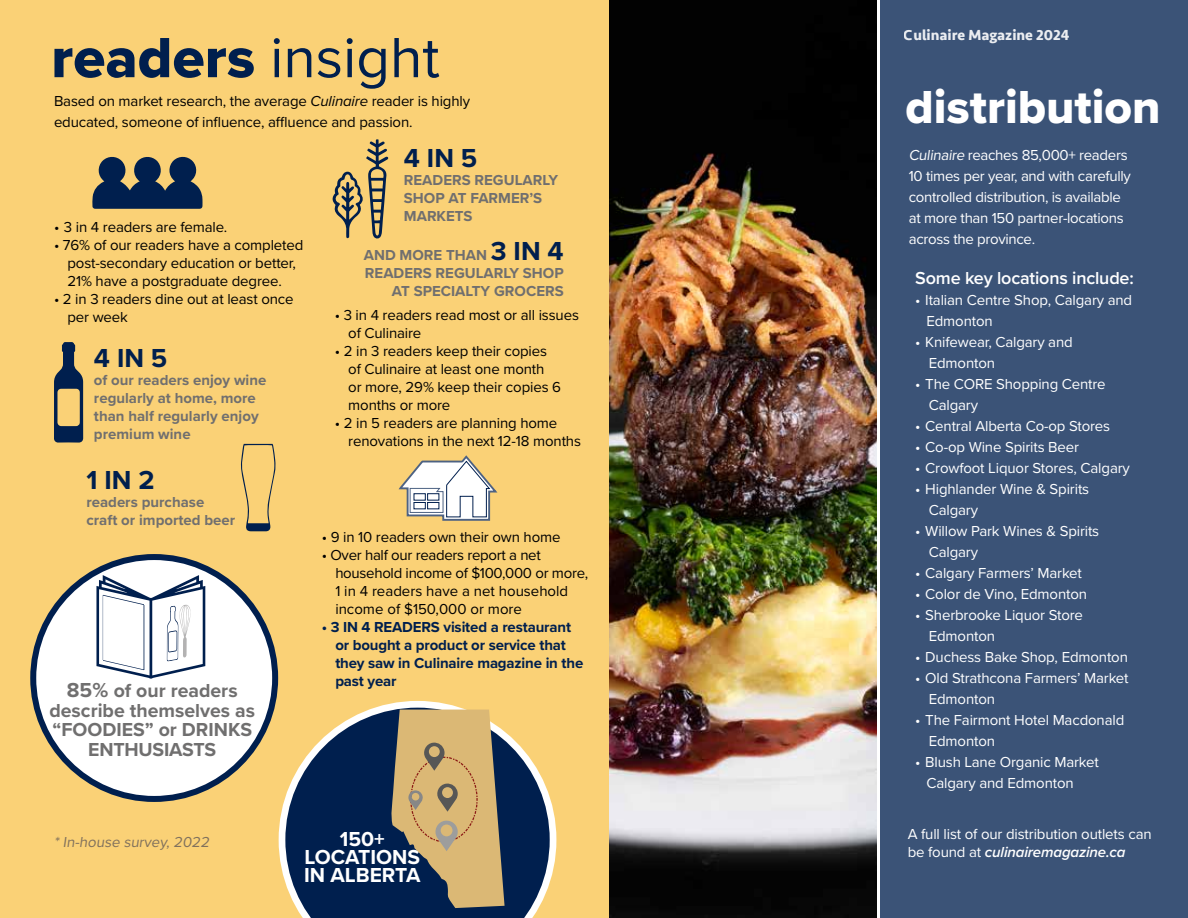
<style>
.page{position:relative;width:1188px;height:918px;background:#fff}
.page>*{position:absolute;margin:0;border:0;box-sizing:border-box;transform-origin:0 0}
.t1{font:58.8px "Proxima Nova Extrabld";color:#001f4e}
.t2{font:48px "Proxima Nova Extrabld";color:#fff}
.t3{font:700 27px "Proxima Nova";color:#001f4e}
.t4{font:700 21px/18px "Proxima Nova";color:#fff;text-align:center}
.t5{font:700 19.5px/19.5px "Proxima Nova";color:#706f6f;text-align:center}
.t6{font:600 18px "Proxima Nova";letter-spacing:-.01em;color:#fff}
.t7{font:15px/21px "Proxima Nova";letter-spacing:-.01em;color:#fff}
.t8{font:15px/18px "Proxima Nova";letter-spacing:-.01em;color:#000}
.t9{font:700 15px/18px "Proxima Nova";color:#706f6f}
.t10{font:700 15px/18px "Proxima Nova";letter-spacing:-.01em;color:#001f4e}
.t11{font:700 15px "Seravek";color:#fff}
.t12{font:15px "Proxima Nova";color:#80715d}
.s1{font-family:"Proxima Nova"}
.s2{font-style:italic}
.s3{font-size:21px}
.s4{font-size:27px;color:#001f4e}
.s5{font-weight:600;font-style:italic}
</style>
<div class="page">
<div style="left:0;top:0;width:609px;height:918px;background:#fad176"></div>
<div style="left:33px;top:557px;width:242px;height:242px;background:#fff;border-radius:50%"></div>
<div style="left:30px;top:554px;width:248px;height:248px;border:6px solid #001f4e;border-radius:50%"></div>
<svg style="left:279px;top:701px;width:277px;height:217px;background:#535d67"></svg>
<img style="left:609px;top:0;width:267px;height:918px">
<svg style="left:92px;top:155px;width:111px;height:54px;background:#434f58"></svg>
<svg style="left:54px;top:342px;width:29px;height:101px;background:#747260"></svg>
<svg style="left:241px;top:444px;width:35px;height:87px;background:#d9b970"></svg>
<svg style="left:333px;top:139px;width:55px;height:100px;background:#bba46b"></svg>
<svg style="left:96px;top:575px;width:109px;height:104px"></svg>
<svg style="left:397px;top:454px;width:102px;height:68px"></svg>
<div style="left:414px;top:493px;width:12px;height:7px;background:#fff;border:1px solid #001f4e"></div>
<div style="left:427px;top:493px;width:12px;height:7px;background:#fff;border:1px solid #001f4e"></div>
<div style="left:414px;top:502px;width:12px;height:7px;background:#fff;border:1px solid #001f4e"></div>
<div style="left:427px;top:502px;width:12px;height:7px;background:#fff;border:1px solid #001f4e"></div>
<svg style="left:390px;top:710px;width:115px;height:198px;background:#a4916c"></svg>
<div style="left:881px;top:0;width:307px;height:918px;background:#3b5377"></div>
<h1 class="t1" style="left:51px;top:14px;width:390px">readers <span class="s1">insight</span></h1>
<p class="t8" style="left:54px;top:90px;width:418px;line-height:21px">Based on market research, the average <span class="s2">Culinaire</span> reader is highly educated, someone of influence, affluence and passion.</p>
<p class="t8" style="left:54px;top:217px;width:175px">• 3 in 4 readers are female.</p>
<p class="t8" style="left:54px;top:235px;width:251px;text-align:center">• 76% of our readers have a completed post-secondary education or better,<br>21% have a postgraduate degree.</p>
<p class="t8" style="left:68px;top:289px;width:228px;text-indent:-14px">• 2 in 3 readers dine out at least once per week</p>
<h3 class="t3" style="left:94px;top:337px;width:75px">4 IN 5</h3>
<p class="t9" style="left:94px;top:370px;width:174px">of our readers enjoy wine regularly at home, more than half regularly enjoy premium wine</p>
<h3 class="t3" style="left:86px;top:460px;width:70px">1 IN 2</h3>
<p class="t9" style="left:86px;top:493px;width:150px">readers purchase craft or imported beer</p>
<h3 class="t5" style="left:49px;top:681px;width:207px"><span class="s3">85%</span> of our readers describe themselves as “FOODIES” or DRINKS<br>ENTHUSIASTS</h3>
<h3 class="t3" style="left:404px;top:138px;width:75px">4 IN 5</h3>
<p class="t9" style="left:404px;top:171px;width:156px">READERS REGULARLY<br>SHOP AT FARMER’S<br>MARKETS</p>
<p class="t9" style="left:364px;top:246px;width:201px;text-align:right">AND MORE THAN <span class="s4">3 IN 4<br></span>READERS REGULARLY SHOP<br>AT SPECIALTY GROCERS</p>
<p class="t8" style="left:348px;top:305px;width:232px;text-indent:-14px">• 3 in 4 readers read most or all issues of Culinaire</p>
<p class="t8" style="left:348px;top:341px;width:214px;text-indent:-14px">• 2 in 3 readers keep their copies of Culinaire at least one month or more, 29% keep their copies 6 months or more</p>
<p class="t8" style="left:348px;top:413px;width:234px;text-indent:-14px">• 2 in 5 readers are planning home renovations in the next 12-18 months</p>
<p class="t8" style="left:322px;top:527px;width:240px">• 9 in 10 readers own their own home</p>
<p class="t8" style="left:335px;top:545px;width:254px;text-indent:-14px">• Over half our readers report a net household income of $100,000 or more,<br>1 in 4 readers have a net household income of $150,000 or more</p>
<p class="t10" style="left:335px;top:617px;width:249px;text-indent:-14px">• 3 IN 4 READERS visited a restaurant or bought a product or service that they saw in Culinaire magazine in the past year</p>
<p class="t12" style="left:54px;top:831px;width:160px">* In-house survey, 2022</p>
<h3 class="t4" style="left:304px;top:830px;width:118px">150+<br>LOCATIONS<br>IN ALBERTA</h3>
<p class="t11" style="left:904px;top:23px;width:167px">Culinaire Magazine 2024</p>
<h2 class="t2" style="left:905px;top:71px;width:257px">distribution</h2>
<p class="t7" style="left:909px;top:144px;width:224px">Culinaire reaches 85,000+ readers 10 times per year, and with carefully controlled distribution, is available at more than 150 partner-locations across the province.</p>
<p class="t6" style="left:915px;top:265px;width:220px">Some key locations include:</p>
<p class="t7" style="left:926px;top:289px;width:207px;text-indent:-11px">• Italian Centre Shop, Calgary and<br>Edmonton</p>
<p class="t7" style="left:929px;top:331px;width:145px;text-indent:-14px">• Knifewear, Calgary and<br>Edmonton</p>
<p class="t7" style="left:929px;top:373px;width:178px;text-indent:-14px">• The CORE Shopping Centre<br>Calgary</p>
<p class="t7" style="left:915px;top:415px;width:196px">• Central Alberta Co-op Stores</p>
<p class="t7" style="left:915px;top:436px;width:165px">• Co-op Wine Spirits Beer</p>
<p class="t7" style="left:915px;top:457px;width:216px">• Crowfoot Liquor Stores, Calgary</p>
<p class="t7" style="left:929px;top:478px;width:162px;text-indent:-14px">• Highlander Wine &amp; Spirits<br>Calgary</p>
<p class="t7" style="left:929px;top:520px;width:172px;text-indent:-14px">• Willow Park Wines &amp; Spirits<br>Calgary</p>
<p class="t7" style="left:915px;top:562px;width:168px">• Calgary Farmers’ Market</p>
<p class="t7" style="left:915px;top:583px;width:173px">• Color de Vino, Edmonton</p>
<p class="t7" style="left:929px;top:604px;width:156px;text-indent:-14px">• Sherbrooke Liquor Store<br>Edmonton</p>
<p class="t7" style="left:915px;top:646px;width:214px">• Duchess Bake Shop, Edmonton</p>
<p class="t7" style="left:929px;top:667px;width:201px;text-indent:-14px">• Old Strathcona Farmers’ Market<br>Edmonton</p>
<p class="t7" style="left:929px;top:709px;width:197px;text-indent:-14px">• The Fairmont Hotel Macdonald<br>Edmonton</p>
<p class="t7" style="left:926px;top:751px;width:174px;text-indent:-11px">• Blush Lane Organic Market<br>Calgary and Edmonton</p>
<p class="t7" style="left:908px;top:824px;width:245px;line-height:18px">A full list of our distribution outlets can be found at <span class="s5">culinairemagazine.ca</span></p>
</div>
